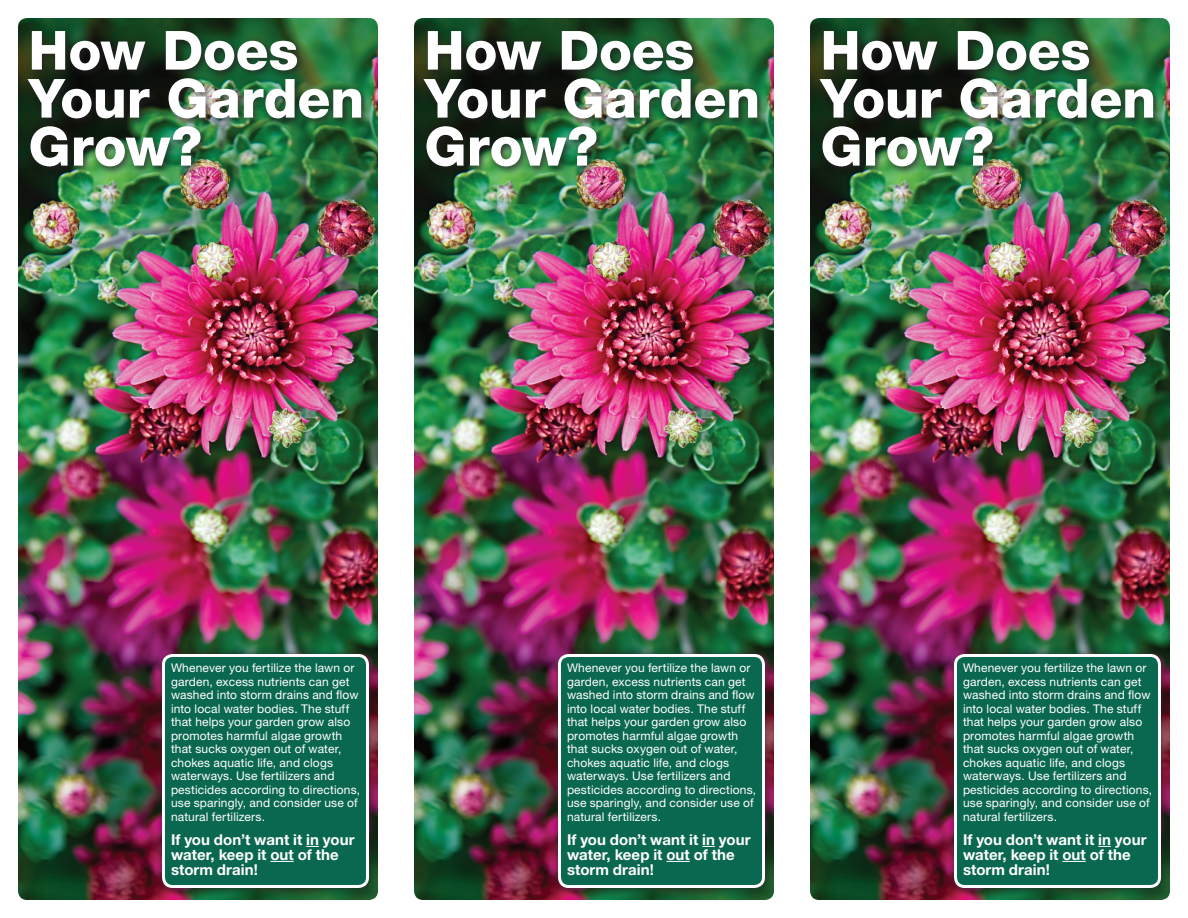
<style>
.page{position:relative;width:1188px;height:918px;background:#fff}
.page>*{position:absolute;margin:0;border:0;box-sizing:border-box;transform-origin:0 0}
.t1{font:800 54px/48px "Helvetica Neue LT";letter-spacing:-.005em;color:#fff}
.t2{font:700 15px/15px "Helvetica Neue LT";letter-spacing:.005em;color:#fff}
.t3{font:12px/13.5px "Helvetica Neue LT";letter-spacing:.015em;color:#fff}
</style>
<div class="page">
<img style="left:18px;top:18px;width:360px;height:882px">
<div style="left:154px;top:646px;width:223px;height:250px;background:#231f20;opacity:.75"></div>
<div style="left:163px;top:656px;width:204px;height:230px;background:#0b6850;border-radius:9px"></div>
<div style="left:162px;top:654px;width:207px;height:234px;border:3px solid #fff;border-radius:9px"></div>
<svg style="left:306px;top:846px;width:13px;height:1px"></svg>
<svg style="left:270px;top:861px;width:24px;height:1px"></svg>
<div style="left:24px;top:28px;width:346px;height:148px;background:#231f20;opacity:.75"></div>
<img style="left:414px;top:18px;width:360px;height:882px">
<div style="left:550px;top:646px;width:223px;height:250px;background:#231f20;opacity:.75"></div>
<div style="left:559px;top:656px;width:204px;height:230px;background:#0b6850;border-radius:9px"></div>
<div style="left:558px;top:654px;width:207px;height:234px;border:3px solid #fff;border-radius:9px"></div>
<svg style="left:702px;top:846px;width:13px;height:1px"></svg>
<svg style="left:666px;top:861px;width:24px;height:1px"></svg>
<div style="left:420px;top:28px;width:346px;height:148px;background:#231f20;opacity:.75"></div>
<img style="left:810px;top:18px;width:360px;height:882px">
<div style="left:946px;top:646px;width:223px;height:250px;background:#231f20;opacity:.75"></div>
<div style="left:955px;top:656px;width:204px;height:230px;background:#0b6850;border-radius:9px"></div>
<div style="left:954px;top:654px;width:207px;height:234px;border:3px solid #fff;border-radius:9px"></div>
<svg style="left:1098px;top:846px;width:13px;height:1px"></svg>
<svg style="left:1062px;top:861px;width:24px;height:1px"></svg>
<div style="left:816px;top:28px;width:346px;height:148px;background:#231f20;opacity:.75"></div>
<h1 class="t1" style="left:28px;top:26px;width:337px">How Does<br>Your Garden<br>Grow?</h1>
<h1 class="t1" style="left:424px;top:26px;width:337px">How Does<br>Your Garden<br>Grow?</h1>
<h1 class="t1" style="left:820px;top:26px;width:337px">How Does<br>Your Garden<br>Grow?</h1>
<p class="t3" style="left:171px;top:661px;width:191px">Whenever you fertilize the lawn or garden, excess nutrients can get washed into storm drains and flow into local water bodies. The stuff that helps your garden grow also promotes harmful algae growth that sucks oxygen out of water, chokes aquatic life, and clogs waterways. Use fertilizers and pesticides according to directions, use sparingly, and consider use of natural fertilizers.</p>
<p class="t2" style="left:171px;top:832px;width:185px">If you don’t want it in your water, keep it out of the storm drain!</p>
<p class="t3" style="left:567px;top:661px;width:191px">Whenever you fertilize the lawn or garden, excess nutrients can get washed into storm drains and flow into local water bodies. The stuff that helps your garden grow also promotes harmful algae growth that sucks oxygen out of water, chokes aquatic life, and clogs waterways. Use fertilizers and pesticides according to directions, use sparingly, and consider use of natural fertilizers.</p>
<p class="t2" style="left:567px;top:832px;width:185px">If you don’t want it in your water, keep it out of the storm drain!</p>
<p class="t3" style="left:963px;top:661px;width:191px">Whenever you fertilize the lawn or garden, excess nutrients can get washed into storm drains and flow into local water bodies. The stuff that helps your garden grow also promotes harmful algae growth that sucks oxygen out of water, chokes aquatic life, and clogs waterways. Use fertilizers and pesticides according to directions, use sparingly, and consider use of natural fertilizers.</p>
<p class="t2" style="left:963px;top:832px;width:185px">If you don’t want it in your water, keep it out of the storm drain!</p>
</div>
